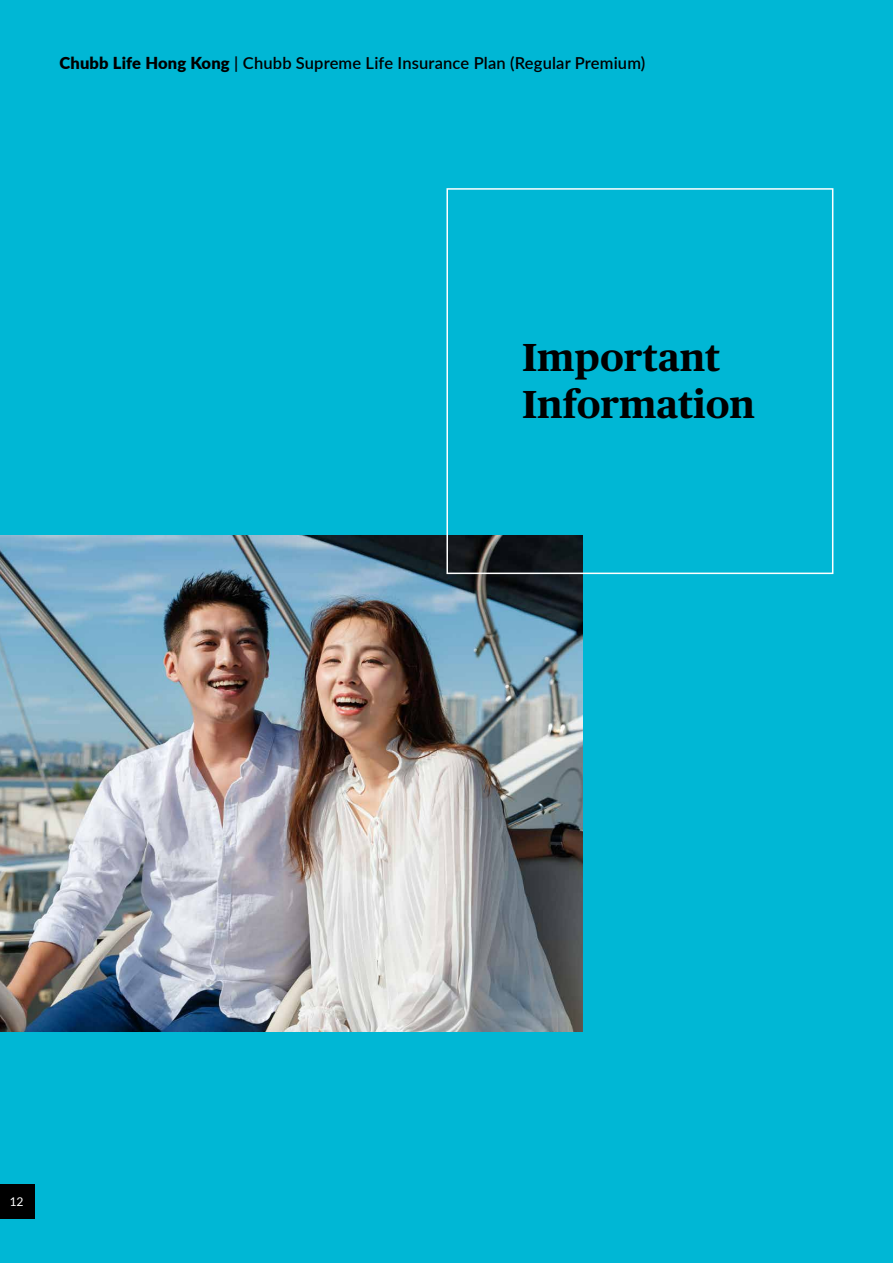
<style>
.page{position:relative;width:893px;height:1263px;background:#00b7d5}
.page>*{position:absolute;margin:0;border:0;box-sizing:border-box;transform-origin:0 0}
.t1{font:700 39px/46.8px "Chubb Publico Text";letter-spacing:-.005em;color:#000}
.t2{font:600 16.5px "Lato";letter-spacing:.01em;color:#000}
.t3{font:12px "Lato";color:#fff}
.s1{font-weight:900}
</style>
<div class="page">
<img style="left:0;top:536px;width:582px;height:495px">
<div style="left:446px;top:188px;width:387px;height:386px;border:2px solid #fff"></div>
<div style="left:0;top:1185px;width:34px;height:34px;background:#000"></div>
<p class="t2" style="left:60px;top:51px;width:587px"><span class="s1">Chubb Life Hong Kong</span> | Chubb Supreme Life Insurance Plan (Regular Premium)</p>
<h1 class="t1" style="left:522px;top:331px;width:234px">Important<br>Information</h1>
<p class="t3" style="left:9px;top:1195px;width:15px">12</p>
</div>
